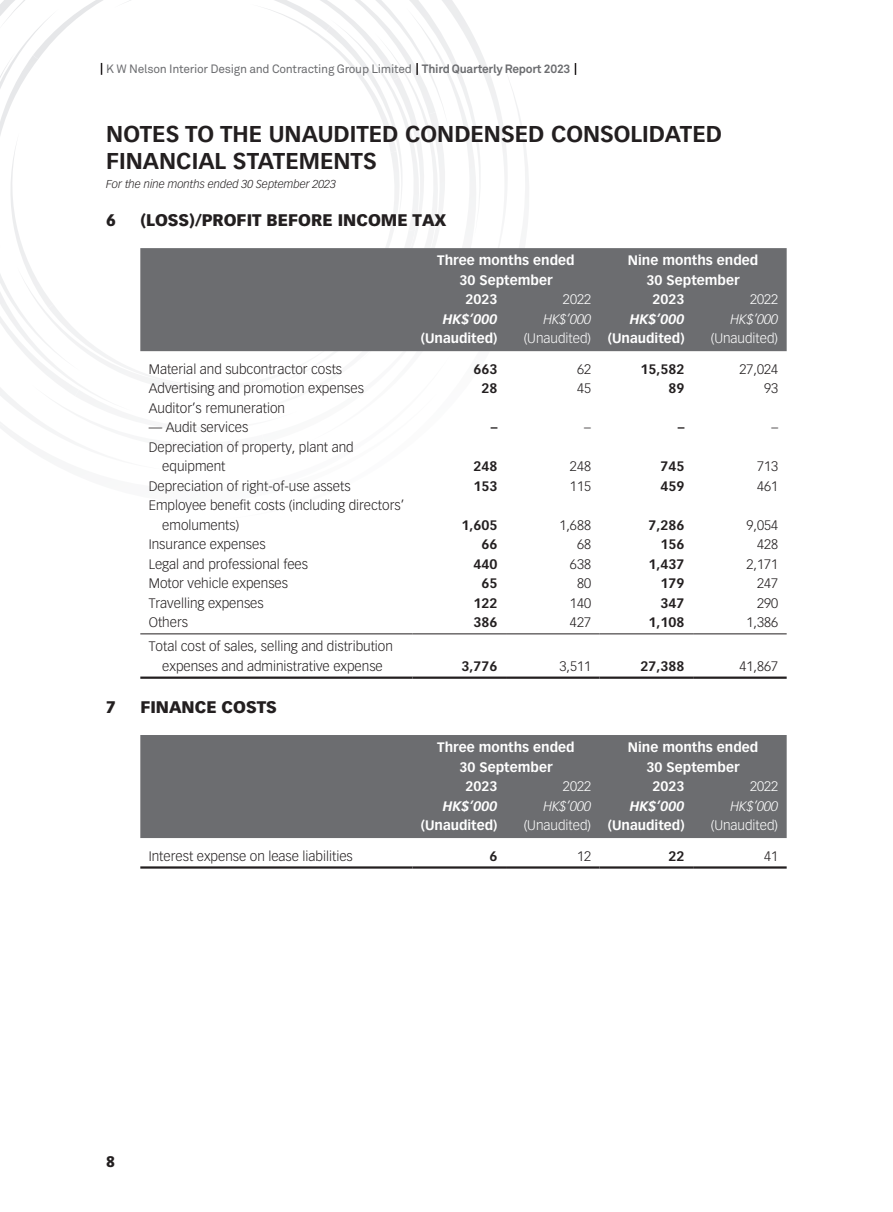
<style>
.page{position:relative;width:893px;height:1212px;background:#fff}
.page>*{position:absolute;margin:0;border:0;box-sizing:border-box;transform-origin:0 0}
.t1{font:700 22.5px/27px "Vectora LT Std";color:#231f20}
.t2{font:900 16.5px "Vectora LT Std";color:#231f20}
.t3{font:900 15px "Vectora LT Std";color:#231f20}
.t4{font:300 13.5px/19.5px "Vectora LT Std";color:#231f20}
.t5{font:700 13.5px/19.5px "Vectora LT Std";color:#fff;text-align:center}
.t6{font:700 13.5px "Vectora LT Std";color:#231f20}
.t7{font:300 13.5px "Vectora LT Std";color:#fff}
.t8{font:italic 700 13.5px "Vectora LT Std";color:#fff}
.t9{font:italic 300 13.5px "Vectora LT Std";color:#fff}
.t10{font:12px "Akkurat Pro";letter-spacing:-.02em;color:#6c6d70}
.t11{font:italic 300 11.25px "Vectora LT Std";color:#231f20}
.s1{font-weight:700}
</style>
<div class="page">
<svg style="left:0;top:0;width:532px;height:447px"></svg>
<svg style="left:575px;top:63px;width:1px;height:12px"></svg>
<div style="left:140px;top:248px;width:647px;height:103px;background:#6c6d70"></div>
<hr style="left:140px;top:633px;width:272px;height:1px;background:#231f20">
<hr style="left:412px;top:633px;width:94px;height:1px;background:#231f20">
<hr style="left:506px;top:633px;width:94px;height:1px;background:#231f20">
<hr style="left:600px;top:633px;width:93px;height:1px;background:#231f20">
<hr style="left:693px;top:633px;width:94px;height:1px;background:#231f20">
<hr style="left:140px;top:676px;width:272px;height:3px;background:#231f20">
<hr style="left:412px;top:676px;width:94px;height:3px;background:#231f20">
<hr style="left:506px;top:676px;width:94px;height:3px;background:#231f20">
<hr style="left:600px;top:676px;width:93px;height:3px;background:#231f20">
<hr style="left:693px;top:676px;width:94px;height:3px;background:#231f20">
<div style="left:140px;top:735px;width:647px;height:103px;background:#6c6d70"></div>
<hr style="left:140px;top:866px;width:272px;height:3px;background:#231f20">
<hr style="left:412px;top:866px;width:94px;height:3px;background:#231f20">
<hr style="left:506px;top:866px;width:94px;height:3px;background:#231f20">
<hr style="left:600px;top:866px;width:93px;height:3px;background:#231f20">
<hr style="left:693px;top:866px;width:94px;height:3px;background:#231f20">
<p class="t10" style="left:106px;top:62px;width:466px">K W Nelson Interior Design and Contracting Group Limited <span class="s1">Third Quarterly Report 2023</span></p>
<h1 class="t1" style="left:106px;top:120px;width:617px">NOTES TO THE UNAUDITED CONDENSED CONSOLIDATED<br>FINANCIAL STATEMENTS</h1>
<p class="t11" style="left:106px;top:177px;width:231px">For the nine months ended 30 September 2023</p>
<p class="t2" style="left:106px;top:210px;width:11px">6</p>
<p class="t2" style="left:140px;top:210px;width:308px">(LOSS)/PROFIT BEFORE INCOME TAX</p>
<p class="t5" style="left:437px;top:251px;width:139px">Three months ended<br>30 September</p>
<p class="t5" style="left:628px;top:251px;width:132px">Nine months ended<br>30 September</p>
<p class="t5" style="left:466px;top:290px;width:33px">2023</p>
<p class="t7" style="left:563px;top:292px;width:30px">2022</p>
<p class="t5" style="left:653px;top:290px;width:33px">2023</p>
<p class="t7" style="left:750px;top:292px;width:30px">2022</p>
<p class="t8" style="left:443px;top:311px;width:56px">HK$’000</p>
<p class="t9" style="left:543px;top:311px;width:49px">HK$’000</p>
<p class="t8" style="left:630px;top:311px;width:56px">HK$’000</p>
<p class="t9" style="left:730px;top:311px;width:49px">HK$’000</p>
<p class="t5" style="left:421px;top:329px;width:78px">(Unaudited)</p>
<p class="t7" style="left:524px;top:331px;width:162px">(Unaudited) <span class="s1">(Unaudited)</span></p>
<p class="t7" style="left:711px;top:331px;width:69px">(Unaudited)</p>
<p class="t4" style="left:149px;top:359px;width:195px">Material and subcontractor costs</p>
<p class="t6" style="left:473px;top:361px;width:25px">663</p>
<p class="t4" style="left:577px;top:359px;width:16px">62</p>
<p class="t6" style="left:641px;top:361px;width:45px">15,582</p>
<p class="t4" style="left:739px;top:359px;width:40px">27,024</p>
<p class="t4" style="left:149px;top:379px;width:217px">Advertising and promotion expenses</p>
<p class="t6" style="left:481px;top:380px;width:17px">28</p>
<p class="t4" style="left:577px;top:379px;width:16px">45</p>
<p class="t6" style="left:669px;top:380px;width:17px">89</p>
<p class="t4" style="left:764px;top:379px;width:16px">93</p>
<p class="t4" style="left:149px;top:398px;width:138px">Auditor’s remuneration</p>
<p class="t4" style="left:149px;top:418px;width:101px">— Audit services</p>
<p class="t6" style="left:491px;top:419px;width:8px">–</p>
<p class="t4" style="left:584px;top:418px;width:8px">–</p>
<p class="t6" style="left:678px;top:419px;width:8px">–</p>
<p class="t4" style="left:771px;top:418px;width:8px">–</p>
<p class="t4" style="left:162px;top:437px;width:193px;text-indent:-13px">Depreciation of property, plant and equipment</p>
<p class="t6" style="left:473px;top:458px;width:25px">248</p>
<p class="t4" style="left:570px;top:457px;width:23px">248</p>
<p class="t6" style="left:661px;top:458px;width:25px">745</p>
<p class="t4" style="left:757px;top:457px;width:23px">713</p>
<p class="t4" style="left:149px;top:476px;width:203px">Depreciation of right-of-use assets</p>
<p class="t6" style="left:473px;top:478px;width:25px">153</p>
<p class="t4" style="left:570px;top:476px;width:23px">115</p>
<p class="t6" style="left:661px;top:478px;width:25px">459</p>
<p class="t4" style="left:757px;top:476px;width:23px">461</p>
<p class="t4" style="left:162px;top:496px;width:243px;text-indent:-13px">Employee benefit costs (including directors’ emoluments)</p>
<p class="t6" style="left:461px;top:517px;width:37px">1,605</p>
<p class="t4" style="left:559px;top:515px;width:33px">1,688</p>
<p class="t6" style="left:649px;top:517px;width:37px">7,286</p>
<p class="t4" style="left:746px;top:515px;width:33px">9,054</p>
<p class="t4" style="left:149px;top:535px;width:118px">Insurance expenses</p>
<p class="t6" style="left:481px;top:536px;width:17px">66</p>
<p class="t4" style="left:577px;top:535px;width:16px">68</p>
<p class="t6" style="left:661px;top:536px;width:25px">156</p>
<p class="t4" style="left:757px;top:535px;width:23px">428</p>
<p class="t4" style="left:149px;top:554px;width:161px">Legal and professional fees</p>
<p class="t6" style="left:473px;top:556px;width:25px">440</p>
<p class="t4" style="left:570px;top:554px;width:23px">638</p>
<p class="t6" style="left:649px;top:556px;width:37px">1,437</p>
<p class="t4" style="left:746px;top:554px;width:33px">2,171</p>
<p class="t4" style="left:149px;top:574px;width:141px">Motor vehicle expenses</p>
<p class="t6" style="left:481px;top:575px;width:17px">65</p>
<p class="t4" style="left:577px;top:574px;width:16px">80</p>
<p class="t6" style="left:661px;top:575px;width:25px">179</p>
<p class="t4" style="left:757px;top:574px;width:23px">247</p>
<p class="t4" style="left:149px;top:593px;width:117px">Travelling expenses</p>
<p class="t6" style="left:473px;top:595px;width:25px">122</p>
<p class="t4" style="left:570px;top:593px;width:23px">140</p>
<p class="t6" style="left:661px;top:595px;width:25px">347</p>
<p class="t4" style="left:757px;top:593px;width:23px">290</p>
<p class="t4" style="left:149px;top:613px;width:41px">Others</p>
<p class="t6" style="left:473px;top:614px;width:25px">386</p>
<p class="t4" style="left:570px;top:613px;width:23px">427</p>
<p class="t6" style="left:649px;top:614px;width:37px">1,108</p>
<p class="t4" style="left:746px;top:613px;width:33px">1,386</p>
<p class="t4" style="left:149px;top:637px;width:246px;text-align:center">Total cost of sales, selling and distribution expenses and administrative expense</p>
<p class="t6" style="left:462px;top:658px;width:37px">3,776</p>
<p class="t4" style="left:559px;top:656px;width:33px">3,511</p>
<p class="t6" style="left:641px;top:658px;width:45px">27,388</p>
<p class="t4" style="left:739px;top:656px;width:40px">41,867</p>
<p class="t2" style="left:106px;top:697px;width:11px">7</p>
<p class="t2" style="left:140px;top:697px;width:138px">FINANCE COSTS</p>
<p class="t5" style="left:437px;top:738px;width:139px">Three months ended<br>30 September</p>
<p class="t5" style="left:628px;top:738px;width:132px">Nine months ended<br>30 September</p>
<p class="t5" style="left:466px;top:777px;width:33px">2023</p>
<p class="t7" style="left:563px;top:779px;width:30px">2022</p>
<p class="t5" style="left:653px;top:777px;width:33px">2023</p>
<p class="t7" style="left:750px;top:779px;width:30px">2022</p>
<p class="t8" style="left:443px;top:798px;width:56px">HK$’000</p>
<p class="t9" style="left:543px;top:798px;width:49px">HK$’000</p>
<p class="t8" style="left:630px;top:798px;width:56px">HK$’000</p>
<p class="t9" style="left:730px;top:798px;width:49px">HK$’000</p>
<p class="t5" style="left:421px;top:816px;width:78px">(Unaudited)</p>
<p class="t7" style="left:524px;top:817px;width:162px">(Unaudited) <span class="s1">(Unaudited)</span></p>
<p class="t7" style="left:711px;top:817px;width:69px">(Unaudited)</p>
<p class="t4" style="left:149px;top:846px;width:206px">Interest expense on lease liabilities</p>
<p class="t6" style="left:489px;top:848px;width:9px">6</p>
<p class="t4" style="left:577px;top:846px;width:16px">12</p>
<p class="t6" style="left:669px;top:848px;width:17px">22</p>
<p class="t4" style="left:764px;top:846px;width:16px">41</p>
<p class="t3" style="left:106px;top:1152px;width:10px">8</p>
</div>
